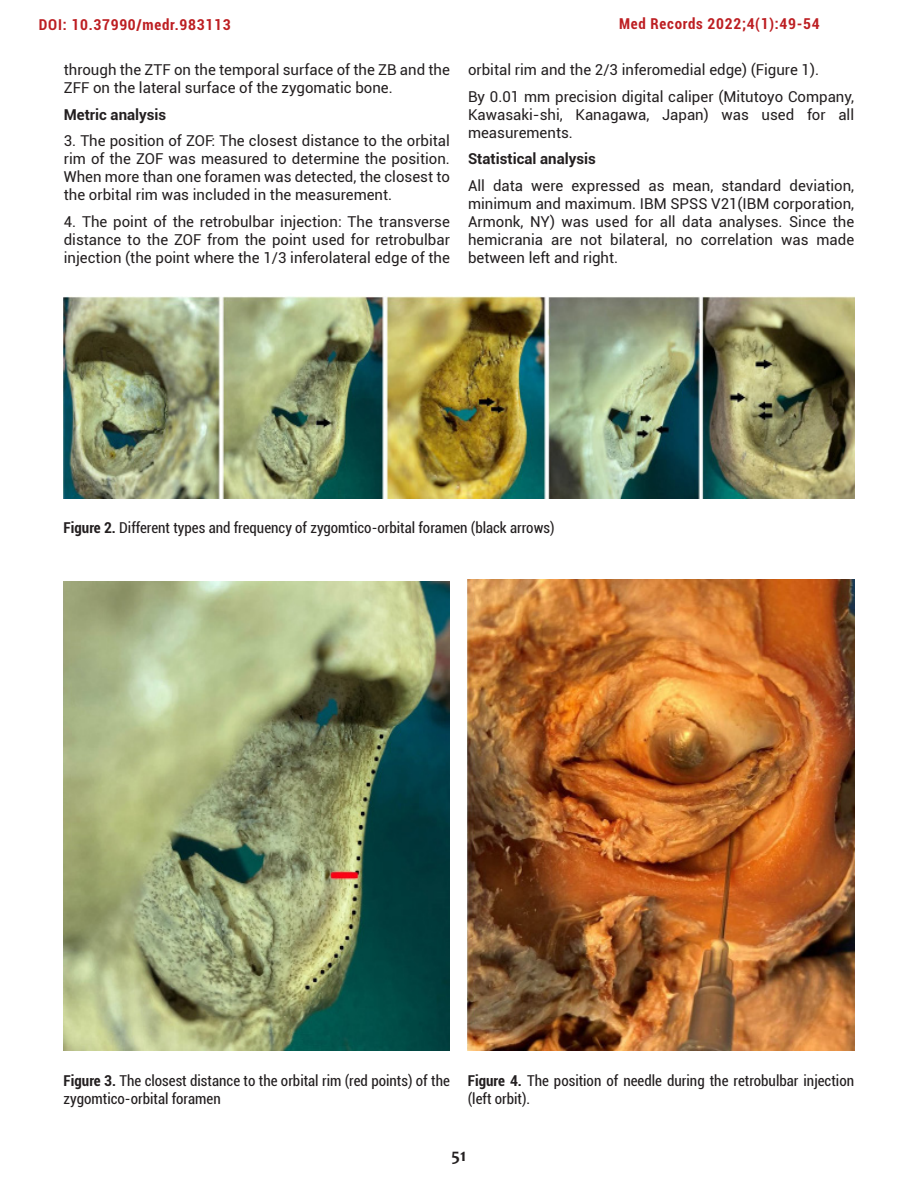
<style>
.page{position:relative;width:918px;height:1188px;background:#fff}
.page>*{position:absolute;margin:0;border:0;box-sizing:border-box;transform-origin:0 0}
.t1{font:700 18px "Candara";color:#231f20}
.t2{font:15px/18px "Roboto";color:#231f20;text-align:justify}
.t3{font:condensed 15px/18px "Roboto";color:#231f20}
.t4{font:700 condensed 15px "Roboto";letter-spacing:.05em;color:#bd1e22}
.t5{font:700 15px "Roboto";color:#231f20}
.s1{font-weight:700}
</style>
<div class="page">
<img style="left:64px;top:581px;width:386px;height:470px">
<img style="left:468px;top:580px;width:386px;height:470px">
<img style="left:64px;top:297px;width:790px;height:201px">
<p class="t4" style="left:39px;top:14px;width:193px">DOI: 10.37990/medr.983113</p>
<p class="t4" style="left:619px;top:13px;width:202px">Med Records 2022;4(1):49-54</p>
<p class="t2" style="left:64px;top:60px;width:388px">through the ZTF on the temporal surface of the ZB and the<br>ZFF on the lateral surface of the zygomatic bone.</p>
<p class="t5" style="left:64px;top:104px;width:104px">Metric analysis</p>
<p class="t2" style="left:64px;top:131px;width:388px">3. The position of ZOF: The closest distance to the orbital rim of the ZOF was measured to determine the position.<br>When more than one foramen was detected, the closest to the orbital rim was included in the measurement.</p>
<p class="t2" style="left:64px;top:212px;width:388px">4. The point of the retrobulbar injection: The transverse distance to the ZOF from the point used for retrobulbar injection (the point where the 1/3 inferolateral edge of the</p>
<p class="t2" style="left:468px;top:60px;width:353px">orbital rim and the 2/3 inferomedial edge) (Figure 1).</p>
<p class="t2" style="left:468px;top:87px;width:388px">By 0.01 mm precision digital caliper (Mitutoyo Company, Kawasaki-shi, Kanagawa, Japan) was used for all measurements.</p>
<p class="t5" style="left:468px;top:148px;width:129px">Statistical analysis</p>
<p class="t2" style="left:468px;top:176px;width:388px">All data were expressed as mean, standard deviation, minimum and maximum. IBM SPSS V21(IBM corporation, Armonk, NY) was used for all data analyses. Since the hemicrania are not bilateral, no correlation was made between left and right.</p>
<p class="t3" style="left:64px;top:518px;width:492px"><span class="s1">Figure 2.</span> Different types and frequency of zygomtico-orbital foramen (black arrows)</p>
<p class="t3" style="left:64px;top:1071px;width:388px"><span class="s1">Figure 3.</span> The closest distance to the orbital rim (red points) of the zygomtico-orbital foramen</p>
<p class="t3" style="left:468px;top:1071px;width:388px"><span class="s1">Figure 4.</span> The position of needle during the retrobulbar injection (left orbit).</p>
<p class="t1" style="left:452px;top:1143px;width:16px">51</p>
</div>
